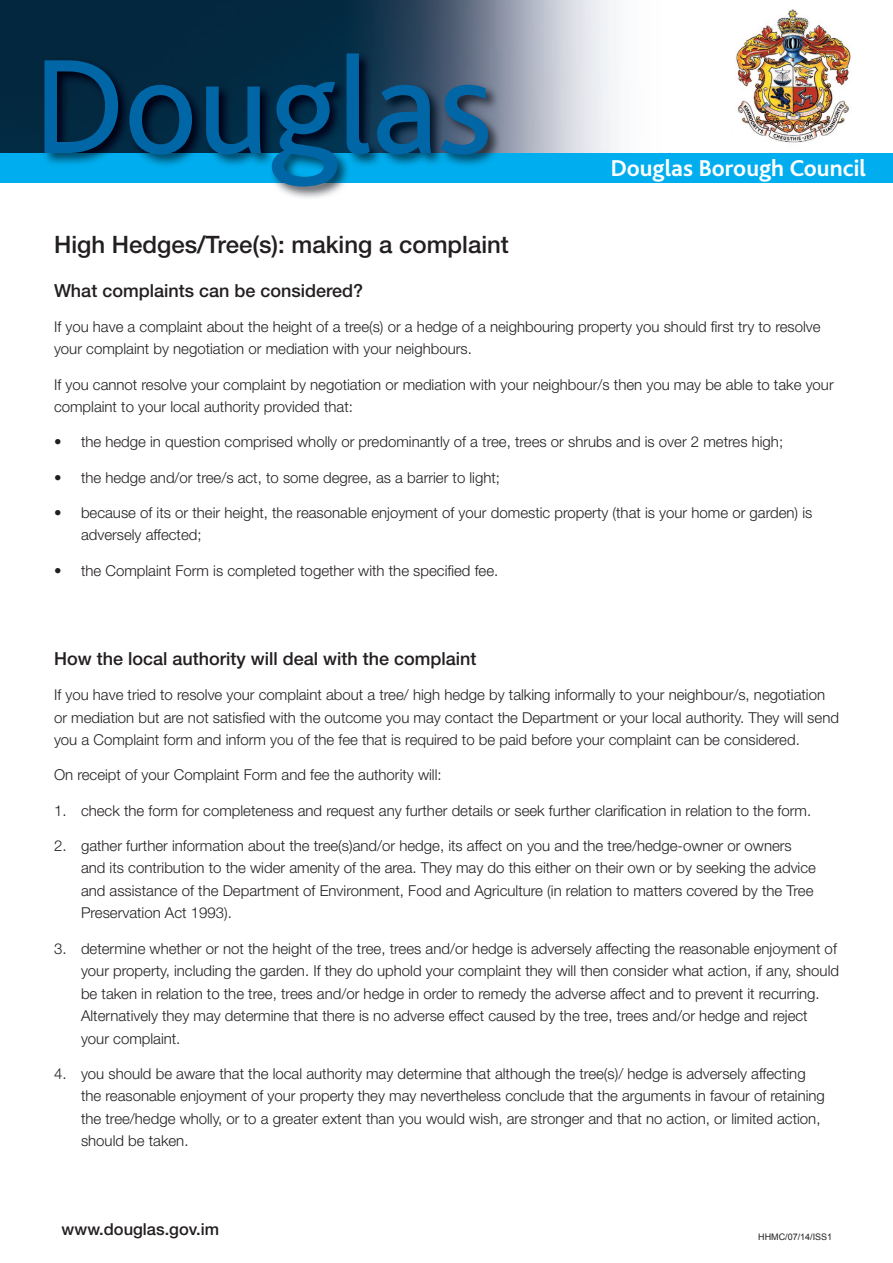
<style>
.page{position:relative;width:893px;height:1263px;background:#fff}
.page>*{position:absolute;margin:0;border:0;box-sizing:border-box;transform-origin:0 0}
.t1{font:140.85px "Bliss";color:#0166a5}
.t2{font:500 24px "Helvetica Neue";color:#231f20}
.t3{font:700 24px "Bliss";color:#fff}
.t4{font:500 18px "Helvetica Neue";color:#231f20}
.t5{font:500 16.5px "Helvetica Neue";color:#231f20}
.t6{font:300 15px/22.5px "Helvetica Neue";color:#231f20}
.t7{font:9px "Arial";color:#231f20}
</style>
<div class="page">
<img style="left:0;top:0;width:616px;height:153px">
<div style="left:0;top:153px;width:893px;height:30px;background:#00aeef"></div>
<img style="left:42px;top:51px;width:460px;height:147px">
<img style="left:732px;top:9px;width:119px;height:134px">
<h1 class="t1" style="left:33px;top:33px;width:461px">Douglas</h1>
<h2 class="t3" style="left:611px;top:155px;width:257px">Douglas Borough Council</h2>
<h2 class="t2" style="left:54px;top:231px;width:456px">High Hedges/Tree(s): making a complaint</h2>
<p class="t4" style="left:54px;top:279px;width:311px">What complaints can be considered?</p>
<p class="t6" style="left:54px;top:315px;width:768px">If you have a complaint about the height of a tree(s) or a hedge of a neighbouring property you should first try to resolve your complaint by negotiation or mediation with your neighbours.</p>
<p class="t6" style="left:54px;top:373px;width:781px">If you cannot resolve your complaint by negotiation or mediation with your neighbour/s then you may be able to take your complaint to your local authority provided that:</p>
<p class="t6" style="left:54px;top:430px;width:731px">• the hedge in question comprised wholly or predominantly of a tree, trees or shrubs and is over 2 metres high;</p>
<p class="t6" style="left:54px;top:466px;width:448px">• the hedge and/or tree/s act, to some degree, as a barrier to light;</p>
<p class="t6" style="left:81px;top:501px;width:733px;text-indent:-27px">• because of its or their height, the reasonable enjoyment of your domestic property (that is your home or garden) is adversely affected;</p>
<p class="t6" style="left:54px;top:559px;width:446px">• the Complaint Form is completed together with the specified fee.</p>
<p class="t4" style="left:54px;top:648px;width:424px">How the local authority will deal with the complaint</p>
<p class="t6" style="left:54px;top:683px;width:786px">If you have tried to resolve your complaint about a tree/ high hedge by talking informally to your neighbour/s, negotiation or mediation but are not satisfied with the outcome you may contact the Department or your local authority. They will send you a Complaint form and inform you of the fee that is required to be paid before your complaint can be considered.</p>
<p class="t6" style="left:54px;top:763px;width:389px">On receipt of your Complaint Form and fee the authority will:</p>
<p class="t6" style="left:54px;top:799px;width:759px">1. check the form for completeness and request any further details or seek further clarification in relation to the form.</p>
<p class="t6" style="left:81px;top:834px;width:736px;text-indent:-27px">2. gather further information about the tree(s)and/or hedge, its affect on you and the tree/hedge-owner or owners and its contribution to the wider amenity of the area. They may do this either on their own or by seeking the advice and assistance of the Department of Environment, Food and Agriculture (in relation to matters covered by the Tree Preservation Act 1993).</p>
<p class="t6" style="left:81px;top:937px;width:759px;text-indent:-27px">3. determine whether or not the height of the tree, trees and/or hedge is adversely affecting the reasonable enjoyment of your property, including the garden. If they do uphold your complaint they will then consider what action, if any, should be taken in relation to the tree, trees and/or hedge in order to remedy the adverse affect and to prevent it recurring.<br>Alternatively they may determine that there is no adverse effect caused by the tree, trees and/or hedge and reject your complaint.</p>
<p class="t6" style="left:81px;top:1062px;width:745px;text-indent:-27px">4. you should be aware that the local authority may determine that although the tree(s)/ hedge is adversely affecting the reasonable enjoyment of your property they may nevertheless conclude that the arguments in favour of retaining the tree/hedge wholly, or to a greater extent than you would wish, are stronger and that no action, or limited action, should be taken.</p>
<p class="t5" style="left:62px;top:1220px;width:159px">www.douglas.gov.im</p>
<p class="t7" style="left:758px;top:1231px;width:76px">HHMC/07/14/ISS1</p>
</div>
